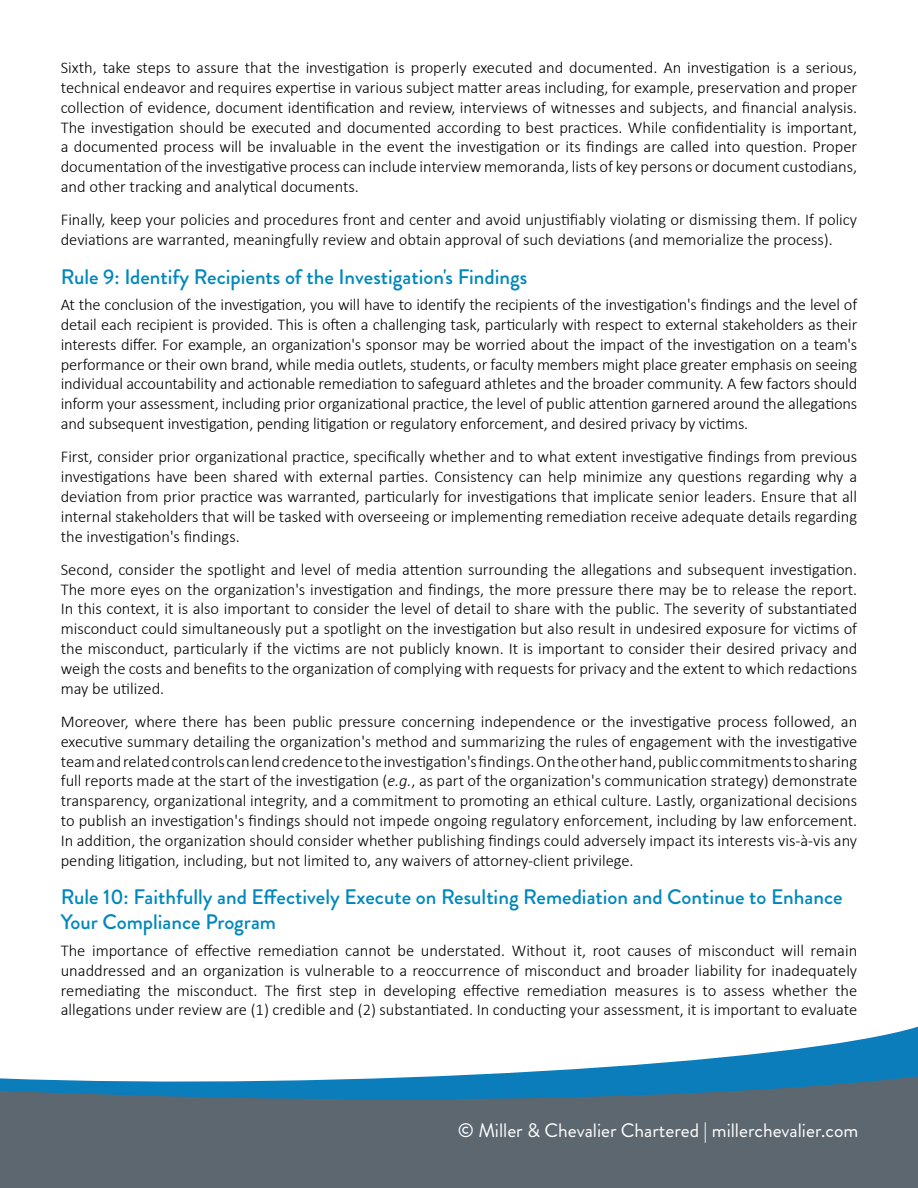
<style>
.page{position:relative;width:918px;height:1188px;background:#fff}
.page>*{position:absolute;margin:0;border:0;box-sizing:border-box;transform-origin:0 0}
.t1{font:500 21px/25.2px "Brandon Grotesque";color:#08b}
.t2{font:19.5px "Brandon Grotesque";color:#fff}
.t3{font:300 16.5px/19.8px "Calibri";color:#000;text-align:justify}
.s1{font-style:italic}
</style>
<div class="page">
<svg style="left:444px;top:1027px;width:474px;height:49px"></svg>
<svg style="left:0;top:1076px;width:918px;height:112px;background:#536c7d"></svg>
<p class="t3" style="left:61px;top:58px;width:798px">Sixth, take steps to assure that the investigation is properly executed and documented. An investigation is a serious, technical endeavor and requires expertise in various subject matter areas including, for example, preservation and proper collection of evidence, document identification and review, interviews of witnesses and subjects, and financial analysis.<br>The investigation should be executed and documented according to best practices. While confidentiality is important, a documented process will be invaluable in the event the investigation or its findings are called into question. Proper documentation of the investigative process can include interview memoranda, lists of key persons or document custodians, and other tracking and analytical documents.</p>
<p class="t3" style="left:61px;top:210px;width:798px">Finally, keep your policies and procedures front and center and avoid unjustifiably violating or dismissing them. If policy deviations are warranted, meaningfully review and obtain approval of such deviations (and memorialize the process).</p>
<p class="t1" style="left:61px;top:264px;width:468px">Rule 9: Identify Recipients of the Investigation's Findings</p>
<p class="t3" style="left:61px;top:295px;width:798px">At the conclusion of the investigation, you will have to identify the recipients of the investigation's findings and the level of detail each recipient is provided. This is often a challenging task, particularly with respect to external stakeholders as their interests differ. For example, an organization's sponsor may be worried about the impact of the investigation on a team's performance or their own brand, while media outlets, students, or faculty members might place greater emphasis on seeing individual accountability and actionable remediation to safeguard athletes and the broader community. A few factors should inform your assessment, including prior organizational practice, the level of public attention garnered around the allegations and subsequent investigation, pending litigation or regulatory enforcement, and desired privacy by victims.</p>
<p class="t3" style="left:61px;top:447px;width:798px">First, consider prior organizational practice, specifically whether and to what extent investigative findings from previous investigations have been shared with external parties. Consistency can help minimize any questions regarding why a deviation from prior practice was warranted, particularly for investigations that implicate senior leaders. Ensure that all internal stakeholders that will be tasked with overseeing or implementing remediation receive adequate details regarding the investigation's findings.</p>
<p class="t3" style="left:61px;top:559px;width:798px">Second, consider the spotlight and level of media attention surrounding the allegations and subsequent investigation.<br>The more eyes on the organization's investigation and findings, the more pressure there may be to release the report.<br>In this context, it is also important to consider the level of detail to share with the public. The severity of substantiated misconduct could simultaneously put a spotlight on the investigation but also result in undesired exposure for victims of the misconduct, particularly if the victims are not publicly known. It is important to consider their desired privacy and weigh the costs and benefits to the organization of complying with requests for privacy and the extent to which redactions may be utilized.</p>
<p class="t3" style="left:61px;top:711px;width:798px">Moreover, where there has been public pressure concerning independence or the investigative process followed, an executive summary detailing the organization's method and summarizing the rules of engagement with the investigative team and related controls can lend credence to the investigation's findings. On the other hand, public commitments to sharing full reports made at the start of the investigation (<span class="s1">e.g.</span>, as part of the organization's communication strategy) demonstrate transparency, organizational integrity, and a commitment to promoting an ethical culture. Lastly, organizational decisions to publish an investigation's findings should not impede ongoing regulatory enforcement, including by law enforcement.<br>In addition, the organization should consider whether publishing findings could adversely impact its interests vis-à-vis any pending litigation, including, but not limited to, any waivers of attorney-client privilege.</p>
<p class="t1" style="left:61px;top:885px;width:783px">Rule 10: Faithfully and Effectively Execute on Resulting Remediation and Continue to Enhance<br>Your Compliance Program</p>
<p class="t3" style="left:61px;top:940px;width:798px">The importance of effective remediation cannot be understated. Without it, root causes of misconduct will remain unaddressed and an organization is vulnerable to a reoccurrence of misconduct and broader liability for inadequately remediating the misconduct. The first step in developing effective remediation measures is to assess whether the allegations under review are (1) credible and (2) substantiated. In conducting your assessment, it is important to evaluate</p>
<p class="t2" style="left:458px;top:1117px;width:402px">© Miller &amp; Chevalier Chartered | millerchevalier.com</p>
</div>
